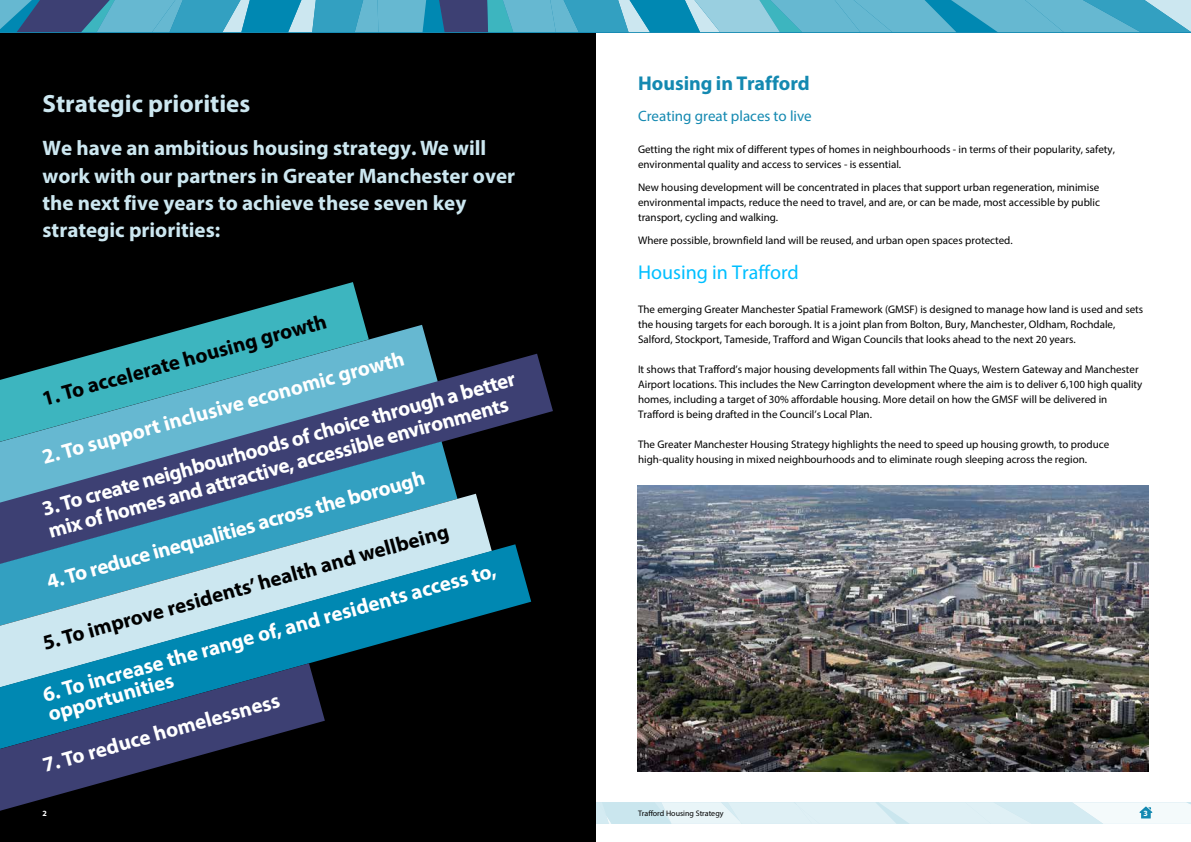
<style>
.page{position:relative;width:1191px;height:842px;background:#fff}
.page>*{position:absolute;margin:0;border:0;box-sizing:border-box;transform-origin:0 0}
.t1{font:700 25px "Myriad Pro";color:#cce7f0}
.t2{font:700 21px/23px "Myriad Pro";color:#fff}
.t3{font:700 21px/27.3px "Myriad Pro";color:#cce7f0}
.t4{font:700 21px "Myriad Pro";color:#000}
.t5{font:700 20px "Myriad Pro";color:#1489b1}
.t6{font:20px "Myriad Pro";color:#00bfff}
.t7{font:15px "Myriad Pro";color:#1489b1}
.t8{font:11px/15px "Myriad Pro";color:#000}
.t9{font:8px "Myriad Pro";color:#000}
.t10{font:700 8px "Myriad Pro";color:#fff}
</style>
<div class="page">
<svg style="left:595px;top:802px;width:596px;height:22px"></svg>
<div style="left:0;top:0;width:595px;height:842px;background:#000"></div>
<svg style="left:198px;top:282px;width:167px;height:43px"></svg>
<svg style="left:94px;top:325px;width:336px;height:29px;fill:#3db5bf"></svg>
<svg style="left:0;top:354px;width:553px;height:140px"></svg>
<svg style="left:0;top:441px;width:457px;height:53px"></svg>
<svg style="left:0;top:494px;width:490px;height:50px"></svg>
<svg style="left:0;top:544px;width:531px;height:119px"></svg>
<svg style="left:0;top:663px;width:325px;height:148px"></svg>
<svg style="left:0;top:0;width:1191px;height:32px"></svg>
<img style="left:638px;top:486px;width:510px;height:285px">
<h1 class="t1" style="left:43px;top:88px;width:209px">Strategic priorities</h1>
<h2 class="t3" style="left:43px;top:134px;width:474px">We have an ambitious housing strategy. We will work with our partners in Greater Manchester over the next five years to achieve these seven key strategic priorities:</h2>
<h2 class="t4" style="left:39px;top:387px;width:296px;rotate:-16deg">1. To accelerate housing growth</h2>
<h2 class="t2" style="left:40px;top:447px;width:376px;rotate:-16deg">2. To support inclusive economic growth</h2>
<h2 class="t2" style="left:40px;top:499px;width:492px;rotate:-16deg">3. To create neighbourhoods of choice through a better mix of homes and attractive, accessible environments</h2>
<h2 class="t2" style="left:44px;top:572px;width:393px;rotate:-16deg">4. To reduce inequalities across the borough</h2>
<h2 class="t4" style="left:40px;top:632px;width:422px;rotate:-16deg">5. To improve residents’ health and wellbeing</h2>
<h2 class="t2" style="left:41px;top:687px;width:471px;line-height:18.5px;rotate:-16deg">6. To increase the range of, and residents access to, opportunities</h2>
<h2 class="t2" style="left:40px;top:755px;width:247px;rotate:-16deg">7. To reduce homelessness</h2>
<p class="t10" style="left:43px;top:808px;width:6px">2</p>
<h3 class="t5" style="left:638px;top:70px;width:173px">Housing in Trafford</h3>
<h3 class="t7" style="left:638px;top:106px;width:175px">Creating great places to live</h3>
<p class="t8" style="left:638px;top:141px;width:478px">Getting the right mix of different types of homes in neighbourhoods - in terms of their popularity, safety, environmental quality and access to services - is essential.</p>
<p class="t8" style="left:638px;top:180px;width:463px;text-align:justify">New housing development will be concentrated in places that support urban regeneration, minimise environmental impacts, reduce the need to travel, and are, or can be made, most accessible by public transport, cycling and walking.</p>
<p class="t8" style="left:638px;top:233px;width:376px">Where possible, brownfield land will be reused, and urban open spaces protected.</p>
<h3 class="t6" style="left:638px;top:260px;width:162px">Housing in Trafford</h3>
<p class="t8" style="left:638px;top:302px;width:506px">The emerging Greater Manchester Spatial Framework (GMSF) is designed to manage how land is used and sets the housing targets for each borough. It is a joint plan from Bolton, Bury, Manchester, Oldham, Rochdale,<br>Salford, Stockport, Tameside, Trafford and Wigan Councils that looks ahead to the next 20 years.</p>
<p class="t8" style="left:638px;top:362px;width:506px">It shows that Trafford’s major housing developments fall within The Quays, Western Gateway and Manchester Airport locations. This includes the New Carrington development where the aim is to deliver 6,100 high quality homes, including a target of 30% affordable housing. More detail on how the GMSF will be delivered in Trafford is being drafted in the Council’s Local Plan.</p>
<p class="t8" style="left:638px;top:437px;width:473px">The Greater Manchester Housing Strategy highlights the need to speed up housing growth, to produce high-quality housing in mixed neighbourhoods and to eliminate rough sleeping across the region.</p>
<p class="t9" style="left:638px;top:808px;width:87px">Trafford Housing Strategy</p>
<p class="t10" style="left:1143px;top:808px;width:6px">3</p>
</div>
